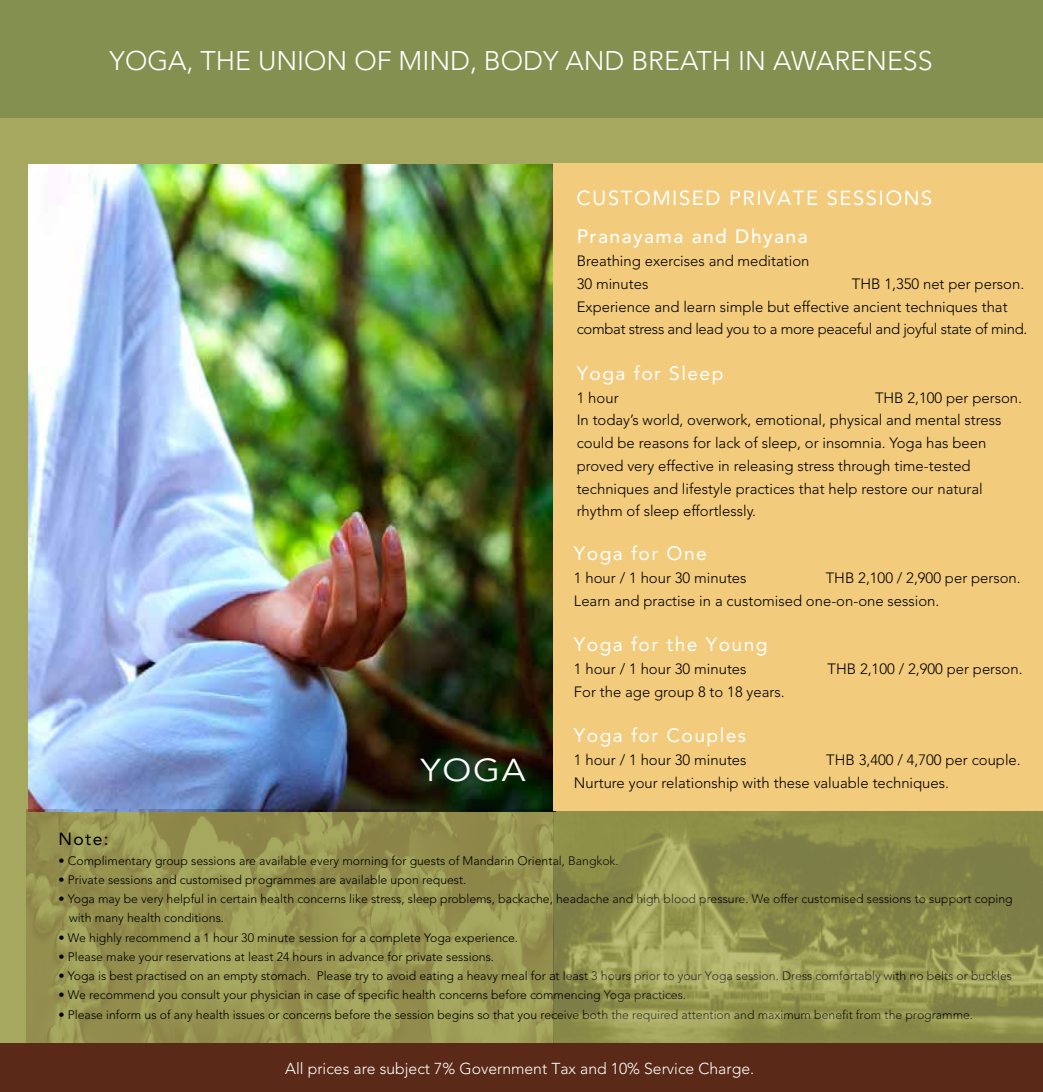
<style>
.page{position:relative;width:1043px;height:1092px;background:#fff}
.page>*{position:absolute;margin:0;border:0;box-sizing:border-box;transform-origin:0 0}
.t1{font:31.5px "Avenir";color:#fff;scale:1.1 1}
.t2{font:300 26.78px "Avenir";color:#fff}
.t3{font:20.3px "Avenir";letter-spacing:.075em;color:#fff}
.t4{font:19.25px "Avenir";letter-spacing:.075em;color:#fff}
.t5{font:500 19.25px "Avenir";letter-spacing:.075em;color:#fff}
.t6{font:17.5px "Avenir";color:#000}
.t7{font:300 15.75px "Avenir";color:#fff}
.t8{font:300 14.88px/22.8px "Avenir";color:#000}
.t9{font:300 12.25px "Avenir";color:#000}
</style>
<div class="page">
<div style="left:0;top:116px;width:1043px;height:930px;background:#a6a85f"></div>
<img style="left:28px;top:164px;width:526px;height:646px">
<img style="left:27px;top:810px;width:526px;height:234px">
<div style="left:0;top:0;width:1043px;height:117px;background:#849050"></div>
<svg style="left:553px;top:810px;width:490px;height:234px"></svg>
<div style="left:0;top:1044px;width:1043px;height:48px;background:#5a2917"></div>
<div style="left:554px;top:163px;width:489px;height:648px;background:#f2cb7d"></div>
<h2 class="t2" style="left:110px;top:45px;width:825px">YOGA, THE UNION OF MIND, BODY AND BREATH IN AWARENESS</h2>
<h3 class="t3" style="left:577px;top:186px;width:357px">CUSTOMISED PRIVATE SESSIONS</h3>
<h1 class="t1" style="left:421px;top:752px;width:97px">YOGA</h1>
<h3 class="t5" style="left:577px;top:226px;width:233px">Pranayama and Dhyana</h3>
<p class="t8" style="left:577px;top:250px;width:234px">Breathing exercises and meditation<br>30 minutes</p>
<p class="t8" style="left:577px;top:272px;width:452px;text-indent:275px">THB 1,350 net per person.<br>Experience and learn simple but effective ancient techniques that combat stress and lead you to a more peaceful and joyful state of mind.</p>
<h3 class="t4" style="left:577px;top:362px;width:148px">Yoga for Sleep</h3>
<p class="t8" style="left:577px;top:386px;width:426px">1 hour<br>In today’s world, overwork, emotional, physical and mental stress could be reasons for lack of sleep, or insomnia. Yoga has been proved very effective in releasing stress through time-tested techniques and lifestyle practices that help restore our natural rhythm of sleep effortlessly.</p>
<p class="t8" style="left:875px;top:387px;width:148px">THB 2,100 per person.</p>
<h3 class="t4" style="left:574px;top:542px;width:134px">Yoga for One</h3>
<p class="t8" style="left:574px;top:566px;width:174px">1 hour / 1 hour 30 minutes</p>
<p class="t8" style="left:574px;top:566px;width:448px;text-indent:252px">THB 2,100 / 2,900 per person.<br>Learn and practise in a customised one-on-one session.</p>
<h3 class="t4" style="left:574px;top:633px;width:195px">Yoga for the Young</h3>
<p class="t8" style="left:574px;top:657px;width:174px">1 hour / 1 hour 30 minutes</p>
<p class="t8" style="left:828px;top:657px;width:197px">THB 2,100 / 2,900 per person.</p>
<p class="t8" style="left:574px;top:680px;width:212px">For the age group 8 to 18 years.</p>
<h3 class="t4" style="left:574px;top:724px;width:174px">Yoga for Couples</h3>
<p class="t8" style="left:574px;top:748px;width:174px">1 hour / 1 hour 30 minutes</p>
<p class="t8" style="left:574px;top:748px;width:448px;text-indent:252px">THB 3,400 / 4,700 per couple.<br>Nurture your relationship with these valuable techniques.</p>
<h3 class="t6" style="left:59px;top:829px;width:52px">Note:</h3>
<p class="t9" style="left:59px;top:853px;width:562px">• Complimentary group sessions are available every morning for guests of Mandarin Oriental, Bangkok.</p>
<p class="t9" style="left:59px;top:873px;width:409px">• Private sessions and customised programmes are available upon request.</p>
<p class="t9" style="left:59px;top:892px;width:956px">• Yoga may be very helpful in certain health concerns like stress, sleep problems, backache, headache and high blood pressure. We offer customised sessions to support coping</p>
<p class="t9" style="left:69px;top:911px;width:157px">with many health conditions.</p>
<p class="t9" style="left:59px;top:930px;width:461px">• We highly recommend a 1 hour 30 minute session for a complete Yoga experience.</p>
<p class="t9" style="left:59px;top:950px;width:437px">• Please make your reservations at least 24 hours in advance for private sessions.</p>
<p class="t9" style="left:59px;top:969px;width:955px">• Yoga is best practised on an empty stomach. Please try to avoid eating a heavy meal for at least 3 hours prior to your Yoga session. Dress comfortably with no belts or buckles</p>
<p class="t9" style="left:59px;top:988px;width:629px">• We recommend you consult your physician in case of specific health concerns before commencing Yoga practices.</p>
<p class="t9" style="left:59px;top:1007px;width:916px">• Please inform us of any health issues or concerns before the session begins so that you receive both the required attention and maximum benefit from the programme.</p>
<p class="t7" style="left:285px;top:1060px;width:470px">All prices are subject 7% Government Tax and 10% Service Charge.</p>
</div>
